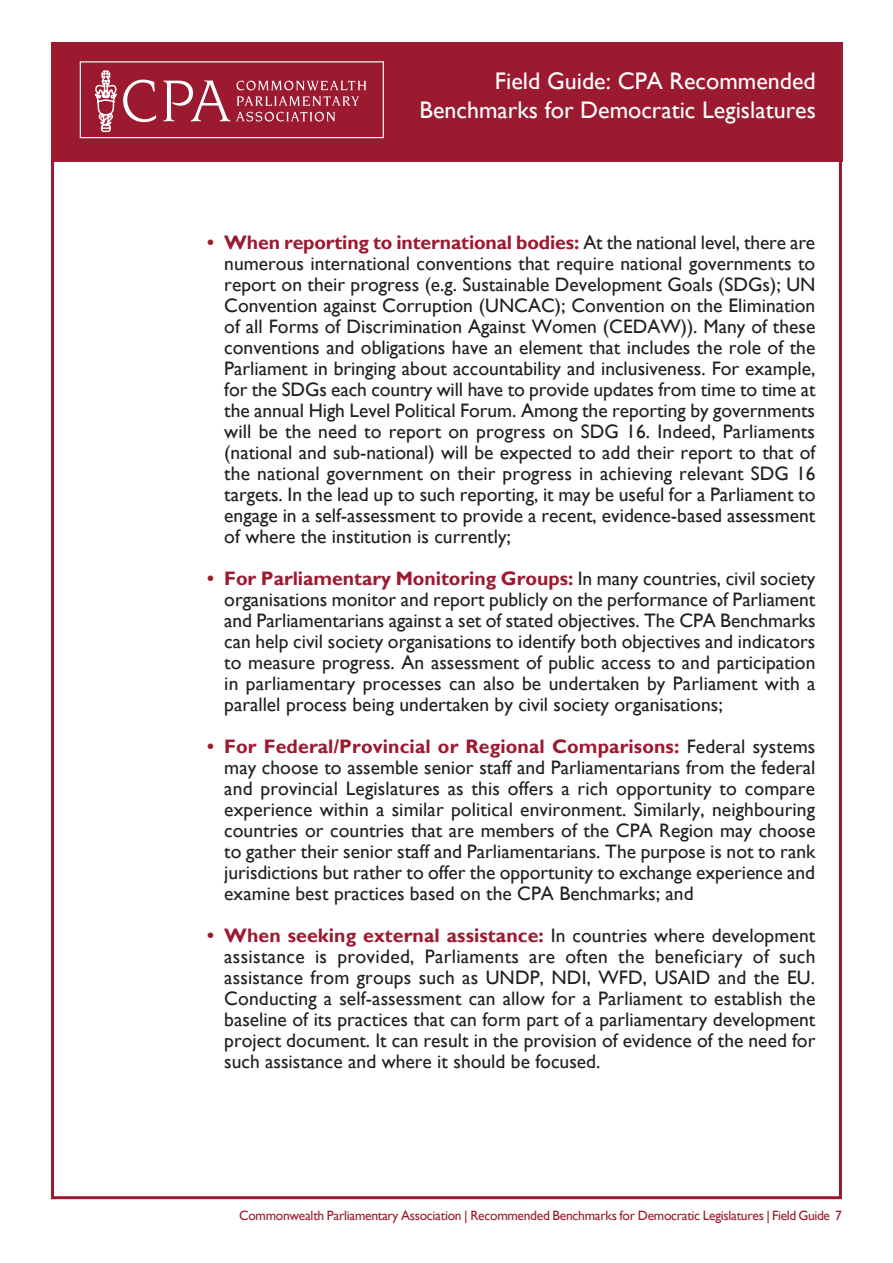
<style>
.page{position:relative;width:893px;height:1263px;background:#fff}
.page>*{position:absolute;margin:0;border:0;box-sizing:border-box;transform-origin:0 0}
.t1{font:24px/28.8px "Gill Sans";color:#fff;text-align:right}
.t2{font:19.5px/21px "Gill Sans";color:#231f20;text-align:justify}
.t3{font:13.5px "Gill Sans";letter-spacing:-.02em;color:#9c1a30}
.s1{font-weight:700;color:#9c1a30}
</style>
<div class="page">
<div style="left:51px;top:43px;width:791px;height:119px;background:#9c1a30"></div>
<svg style="left:94px;top:70px;width:62px;height:63px"></svg>
<svg style="left:164px;top:80px;width:66px;height:41px"></svg>
<svg style="left:236px;top:81px;width:130px;height:9px"></svg>
<svg style="left:237px;top:96px;width:122px;height:10px"></svg>
<svg style="left:236px;top:112px;width:99px;height:9px"></svg>
<div style="left:80px;top:61px;width:304px;height:77px;border:1px solid #fff"></div>
<p class="t1" style="left:420px;top:67px;width:398px">Field Guide: CPA Recommended<br>Benchmarks for Democratic Legislatures</p>
<p class="t2" style="left:224px;top:232px;width:593px;text-indent:-17px"><span class="s1">• When reporting to international bodies:</span> At the national level, there are numerous international conventions that require national governments to report on their progress (e.g. Sustainable Development Goals (SDGs); UN Convention against Corruption (UNCAC); Convention on the Elimination of all Forms of Discrimination Against Women (CEDAW)). Many of these conventions and obligations have an element that includes the role of the Parliament in bringing about accountability and inclusiveness. For example, for the SDGs each country will have to provide updates from time to time at the annual High Level Political Forum. Among the reporting by governments will be the need to report on progress on SDG 16. Indeed, Parliaments (national and sub-national) will be expected to add their report to that of the national government on their progress in achieving relevant SDG 16 targets. In the lead up to such reporting, it may be useful for a Parliament to engage in a self-assessment to provide a recent, evidence-based assessment of where the institution is currently;</p>
<p class="t2" style="left:224px;top:568px;width:593px;text-indent:-17px"><span class="s1">• For Parliamentary Monitoring Groups:</span> In many countries, civil society organisations monitor and report publicly on the performance of Parliament and Parliamentarians against a set of stated objectives. The CPA Benchmarks can help civil society organisations to identify both objectives and indicators to measure progress. An assessment of public access to and participation in parliamentary processes can also be undertaken by Parliament with a parallel process being undertaken by civil society organisations;</p>
<p class="t2" style="left:224px;top:736px;width:593px;text-indent:-17px"><span class="s1">• For Federal/Provincial or Regional Comparisons:</span> Federal systems may choose to assemble senior staff and Parliamentarians from the federal and provincial Legislatures as this offers a rich opportunity to compare experience within a similar political environment. Similarly, neighbouring countries or countries that are members of the CPA Region may choose to gather their senior staff and Parliamentarians. The purpose is not to rank jurisdictions but rather to offer the opportunity to exchange experience and examine best practices based on the CPA Benchmarks; and</p>
<p class="t2" style="left:224px;top:925px;width:593px;text-indent:-17px"><span class="s1">• When seeking external assistance:</span> In countries where development assistance is provided, Parliaments are often the beneficiary of such assistance from groups such as UNDP, NDI, WFD, USAID and the EU.<br>Conducting a self-assessment can allow for a Parliament to establish the baseline of its practices that can form part of a parliamentary development project document. It can result in the provision of evidence of the need for such assistance and where it should be focused.</p>
<p class="t3" style="left:239px;top:1207px;width:604px">Commonwealth Parliamentary Association | Recommended Benchmarks for Democratic Legislatures | Field Guide 7</p>
</div>
